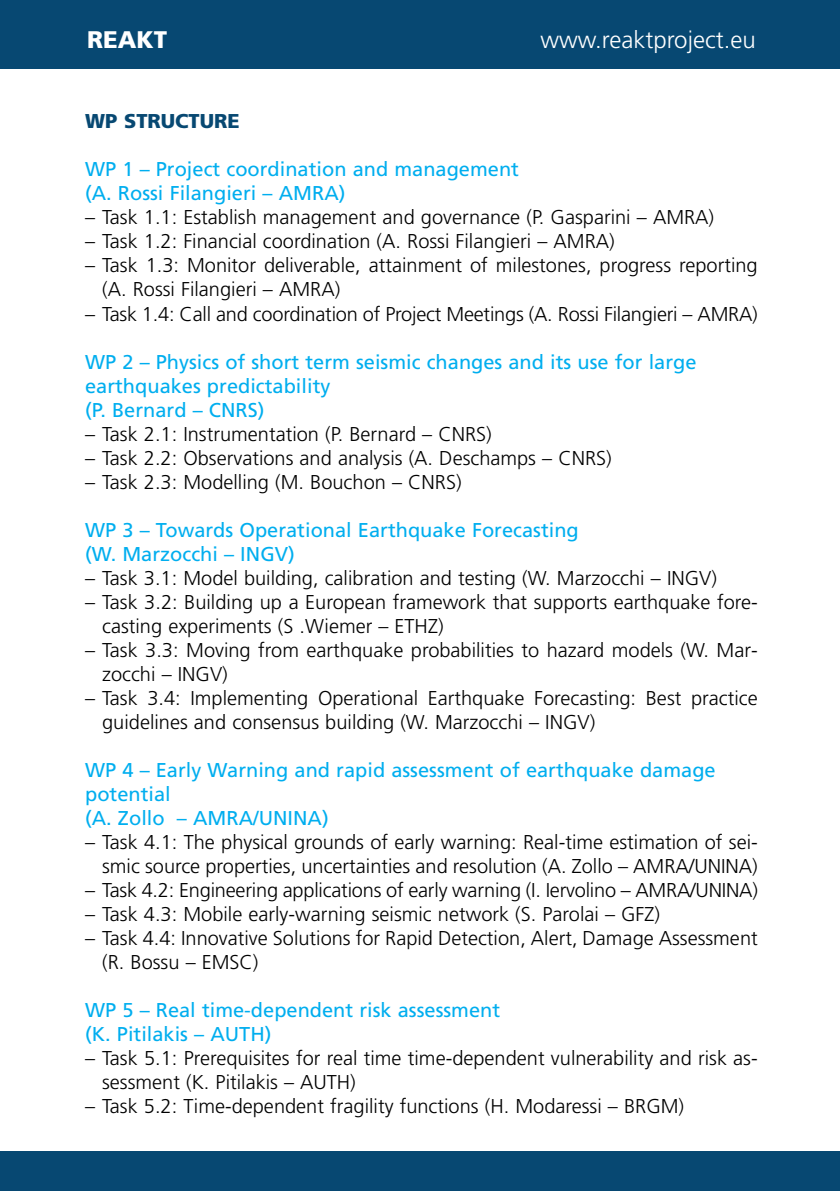
<style>
.page{position:relative;width:840px;height:1191px;background:#fff}
.page>*{position:absolute;margin:0;border:0;box-sizing:border-box;transform-origin:0 0}
.t1{font:300 24px "Frutiger";color:#fff}
.t2{font:900 24px "Frutiger";color:#fff}
.t3{font:300 20px/24px "Frutiger";color:#000}
.t4{font:20px/24px "Frutiger";color:#00aeef}
.t5{font:900 20px "Frutiger";color:#074872}
</style>
<div class="page">
<div style="left:0;top:0;width:839px;height:68px;background:#074872"></div>
<div style="left:0;top:1151px;width:839px;height:40px;background:#074872"></div>
<p class="t2" style="left:87px;top:25px;width:82px">REAKT</p>
<p class="t1" style="left:540px;top:26px;width:217px">www.reaktproject.eu</p>
<p class="t5" style="left:85px;top:109px;width:156px">WP STRUCTURE</p>
<p class="t4" style="left:85px;top:157px;width:435px">WP 1 – Project coordination and management (A. Rossi Filangieri – AMRA)</p>
<p class="t3" style="left:85px;top:205px;width:630px">– Task 1.1: Establish management and governance (P. Gasparini – AMRA)</p>
<p class="t3" style="left:85px;top:229px;width:531px">– Task 1.2: Financial coordination (A. Rossi Filangieri – AMRA)</p>
<p class="t3" style="left:102px;top:253px;width:656px;text-indent:-17px">– Task 1.3: Monitor deliverable, attainment of milestones, progress reporting (A. Rossi Filangieri – AMRA)</p>
<p class="t3" style="left:85px;top:301px;width:673px">– Task 1.4: Call and coordination of Project Meetings (A. Rossi Filangieri – AMRA)</p>
<p class="t4" style="left:85px;top:349px;width:612px">WP 2 – Physics of short term seismic changes and its use for large earthquakes predictability<br>(P. Bernard – CNRS)</p>
<p class="t3" style="left:85px;top:421px;width:408px">– Task 2.1: Instrumentation (P. Bernard – CNRS)</p>
<p class="t3" style="left:85px;top:445px;width:528px">– Task 2.2: Observations and analysis (A. Deschamps – CNRS)</p>
<p class="t3" style="left:85px;top:469px;width:378px">– Task 2.3: Modelling (M. Bouchon – CNRS)</p>
<p class="t4" style="left:85px;top:517px;width:495px">WP 3 – Towards Operational Earthquake Forecasting (W. Marzocchi – INGV)</p>
<p class="t3" style="left:85px;top:565px;width:633px">– Task 3.1: Model building, calibration and testing (W. Marzocchi – INGV)</p>
<p class="t3" style="left:102px;top:589px;width:656px;text-indent:-17px">– Task 3.2: Building up a European framework that supports earthquake fore&shy;casting experiments (S .Wiemer – ETHZ)</p>
<p class="t3" style="left:102px;top:637px;width:656px;text-indent:-17px">– Task 3.3: Moving from earthquake probabilities to hazard models (W. Mar - zoc chi – INGV)</p>
<p class="t3" style="left:102px;top:685px;width:656px;text-indent:-17px">– Task 3.4: Implementing Operational Earthquake Forecasting: Best practice guidelines and consensus building (W. Marzocchi – INGV)</p>
<p class="t4" style="left:85px;top:757px;width:631px">WP 4 – Early Warning and rapid assessment of earthquake damage potential<br>(A. Zollo – AMRA/UNINA)</p>
<p class="t3" style="left:85px;top:829px;width:673px;text-align:right">– Task 4.1: The physical grounds of early warning: Real-time estimation of sei&shy;smic source properties, uncertainties and resolution (A. Zollo – AMRA/UNINA)</p>
<p class="t3" style="left:85px;top:877px;width:674px">– Task 4.2: Engineering applications of early warning (I. Iervolino – AMRA/UNINA)</p>
<p class="t3" style="left:85px;top:901px;width:576px">– Task 4.3: Mobile early-warning seismic network (S. Parolai – GFZ)</p>
<p class="t3" style="left:102px;top:925px;width:656px;text-indent:-17px">– Task 4.4: Innovative Solutions for Rapid Detection, Alert, Damage Assessment (R. Bossu – EMSC)</p>
<p class="t4" style="left:85px;top:997px;width:416px">WP 5 – Real time-dependent risk assessment (K. Pitilakis – AUTH)</p>
<p class="t3" style="left:102px;top:1045px;width:656px;text-indent:-17px">– Task 5.1: Prerequisites for real time time-dependent vulnerability and risk as&shy;sessment (K. Pitilakis – AUTH)</p>
<p class="t3" style="left:85px;top:1093px;width:600px">– Task 5.2: Time-dependent fragility functions (H. Modaressi – BRGM)</p>
</div>
